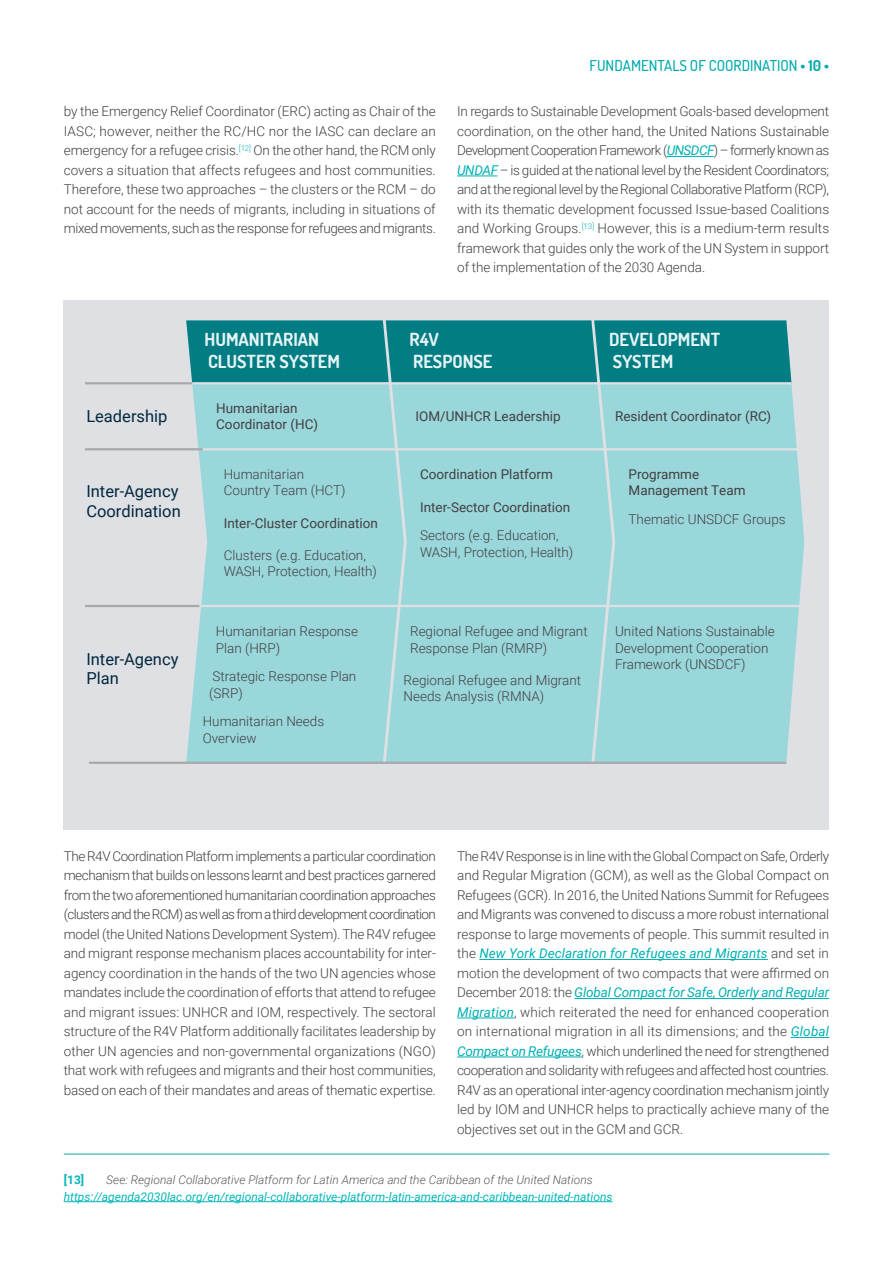
<style>
.page{position:relative;width:893px;height:1263px;background:#fff}
.page>*{position:absolute;margin:0;border:0;box-sizing:border-box;transform-origin:0 0}
.t1{font:700 18px/21.6px "Dosis";color:#e5f4f5}
.t2{font:16.5px/19.8px "Roboto";color:#02283f}
.t3{font:500 15px "Dosis";color:#00aaad}
.t4{font:300 13.5px/19.5px "Roboto";color:#414042}
.t5{font:13.5px/16.2px "Roboto";color:#414042}
.t6{font:italic 12px "Roboto";color:#00b6ba}
.t7{font:italic 300 12px "Roboto";color:#58595b}
.t8{font:700 12px "Roboto";color:#00b6ba}
.s1{font-weight:700}
.s2{font-weight:400;font-style:italic;color:#00b0b3}
</style>
<div class="page">
<hr style="left:667px;top:156px;width:47px;height:1px;background:#00b0b3">
<hr style="left:457px;top:176px;width:41px;height:1px;background:#00b0b3">
<div style="left:64px;top:300px;width:765px;height:529px;background:#dfe0e4"></div>
<svg style="left:186px;top:384px;width:200px;height:378px;background:#9ed7db"></svg>
<div style="left:386px;top:384px;width:208px;height:378px;background:#9ad7db"></div>
<div style="left:594px;top:378px;width:210px;height:385px;background:#9ad7db"></div>
<div style="left:186px;top:320px;width:605px;height:62px;background:#027d84"></div>
<hr style="left:85px;top:448px;width:118px;height:2px;background:#a7a9ac">
<hr style="left:85px;top:605px;width:115px;height:2px;background:#a7a9ac">
<hr style="left:203px;top:448px;width:599px;height:2px;background:#dfe0e4">
<hr style="left:85px;top:382px;width:107px;height:2px;background:#a7a9ac">
<hr style="left:192px;top:382px;width:599px;height:2px;background:#dfe0e4">
<hr style="left:200px;top:605px;width:600px;height:2px;background:#dfe0e4">
<hr style="left:89px;top:762px;width:697px;height:2px;background:#a7a9ac">
<hr style="left:479px;top:959px;width:289px;height:1px;background:#00b0b3">
<hr style="left:574px;top:998px;width:255px;height:1px;background:#00b0b3">
<hr style="left:457px;top:1018px;width:57px;height:1px;background:#00b0b3">
<hr style="left:791px;top:1037px;width:38px;height:1px;background:#00b0b3">
<hr style="left:457px;top:1057px;width:125px;height:1px;background:#00b0b3">
<hr style="left:64px;top:1154px;width:765px;height:1px;background:#00aaad">
<hr style="left:64px;top:1201px;width:549px;height:1px;background:#00b6ba">
<p class="t3" style="left:590px;top:55px;width:241px">FUNDAMENTALS OF COORDINATION <span class="s1">• 10 •</span></p>
<p class="t4" style="left:64px;top:101px;width:374px;text-align:justify">by the Emergency Relief Coordinator (ERC) acting as Chair of the IASC; however, neither the RC/HC nor the IASC can declare an emergency for a refugee crisis.<sup>[12]</sup> On the other hand, the RCM only covers a situation that affects refugees and host communities.<br>Therefore, these two approaches – the clusters or the RCM – do not account for the needs of migrants, including in situations of mixed movements, such as the response for refugees and migrants.</p>
<p class="t4" style="left:457px;top:101px;width:374px;text-align:justify">In regards to Sustainable Development Goals-based development coordination, on the other hand, the United Nations Sustainable DevelopmentCooperation Framework(<span class="s2">UNSDCF</span>)–formerly knownas <span class="s2">UNDAF</span> – is guided at the national level by the Resident Coordinators; and at the regional level by the Regional Collaborative Platform (RCP), with its thematic development focussed Issue-based Coalitions and Working Groups.<sup>[13]</sup> However, this is a medium-term results framework that guides only the work of the UN System in support of the implementation of the 2030 Agenda.</p>
<p class="t2" style="left:86px;top:405px;width:83px">Leadership</p>
<p class="t2" style="left:86px;top:481px;width:96px">Inter-Agency<br>Coordination</p>
<p class="t2" style="left:86px;top:648px;width:94px">Inter-Agency<br>Plan</p>
<h1 class="t1" style="left:204px;top:328px;width:137px">HUMANITARIAN<br>CLUSTER SYSTEM</h1>
<h1 class="t1" style="left:410px;top:328px;width:84px">R4V<br>RESPONSE</h1>
<h1 class="t1" style="left:609px;top:328px;width:113px">DEVELOPMENT<br>SYSTEM</h1>
<p class="t5" style="left:216px;top:399px;width:103px">Humanitarian<br>Coordinator (HC)</p>
<p class="t4" style="left:224px;top:466px;width:123px;line-height:16.2px">Humanitarian<br>Country Team (HCT)</p>
<p class="t5" style="left:224px;top:514px;width:156px">Inter-Cluster Coordination</p>
<p class="t4" style="left:224px;top:547px;width:155px;line-height:16.2px">Clusters (e.g. Education,<br>WASH, Protection, Health)</p>
<p class="t4" style="left:216px;top:623px;width:144px;line-height:16.2px">Humanitarian Response<br>Plan (HRP)</p>
<p class="t4" style="left:209px;top:668px;width:149px;line-height:16.2px">Strategic Response Plan (SRP)</p>
<p class="t4" style="left:203px;top:713px;width:123px;line-height:16.2px">Humanitarian Needs<br>Overview</p>
<p class="t5" style="left:416px;top:407px;width:147px">IOM/UNHCR Leadership</p>
<p class="t5" style="left:615px;top:407px;width:158px">Resident Coordinator (RC)</p>
<p class="t5" style="left:420px;top:466px;width:134px">Coordination Platform</p>
<p class="t5" style="left:420px;top:498px;width:152px">Inter-Sector Coordination</p>
<p class="t4" style="left:420px;top:527px;width:155px;line-height:16.2px">Sectors (e.g. Education,<br>WASH, Protection, Health)</p>
<p class="t4" style="left:410px;top:623px;width:179px;line-height:16.2px">Regional Refugee and Migrant<br>Response Plan (RMRP)</p>
<p class="t4" style="left:404px;top:671px;width:179px;line-height:16.2px">Regional Refugee and Migrant<br>Needs Analysis (RMNA)</p>
<p class="t5" style="left:629px;top:466px;width:118px">Programme<br>Management Team</p>
<p class="t4" style="left:629px;top:509px;width:159px">Thematic UNSDCF Groups</p>
<p class="t4" style="left:615px;top:623px;width:161px;line-height:16.2px">United Nations Sustainable<br>Development Cooperation<br>Framework (UNSDCF)</p>
<p class="t4" style="left:64px;top:846px;width:374px;text-align:justify">The R4V Coordination Platform implements a particular coordination mechanism that builds on lessons learnt and best practices garnered from the two aforementioned humanitarian coordination approaches (clustersandtheRCM)aswellasfromathirddevelopmentcoordination model (the United Nations Development System). The R4V refugee and migrant response mechanism places accountability for inter&shy;agency coordination in the hands of the two UN agencies whose mandates include the coordination of efforts that attend to refugee and migrant issues: UNHCR and IOM, respectively. The sectoral structure of the R4V Platform additionally facilitates leadership by other UN agencies and non-governmental organizations (NGO) that work with refugees and migrants and their host communities, based on each of their mandates and areas of thematic expertise.</p>
<p class="t4" style="left:457px;top:846px;width:374px;text-align:justify">The R4V Response is in line with the Global Compact on Safe, Orderly and Regular Migration (GCM), as well as the Global Compact on Refugees (GCR). In 2016, the United Nations Summit for Refugees and Migrants was convened to discuss a more robust international response to large movements of people. This summit resulted in the <span class="s2">New York Declaration for Refugees and Migrants</span> and set in motion the development of two compacts that were affirmed on December 2018: the <span class="s2">Global Compact for Safe, Orderly and Regular Migration</span>, which reiterated the need for enhanced cooperation on international migration in all its dimensions; and the <span class="s2">Global Compact on Refugees</span>, which underlined the need for strengthened cooperation and solidarity with refugees and affected host countries.<br>R4V as an operational inter-agency coordination mechanism jointly led by IOM and UNHCR helps to practically achieve many of the objectives set out in the GCM and GCR.</p>
<p class="t8" style="left:64px;top:1172px;width:22px">[13]</p>
<p class="t7" style="left:106px;top:1172px;width:488px">See: Regional Collaborative Platform for Latin America and the Caribbean of the United Nations</p>
<p class="t6" style="left:64px;top:1188px;width:550px">https://agenda2030lac.org/en/regional-collaborative-platform-latin-america-and-caribbean-united-nations</p>
</div>
